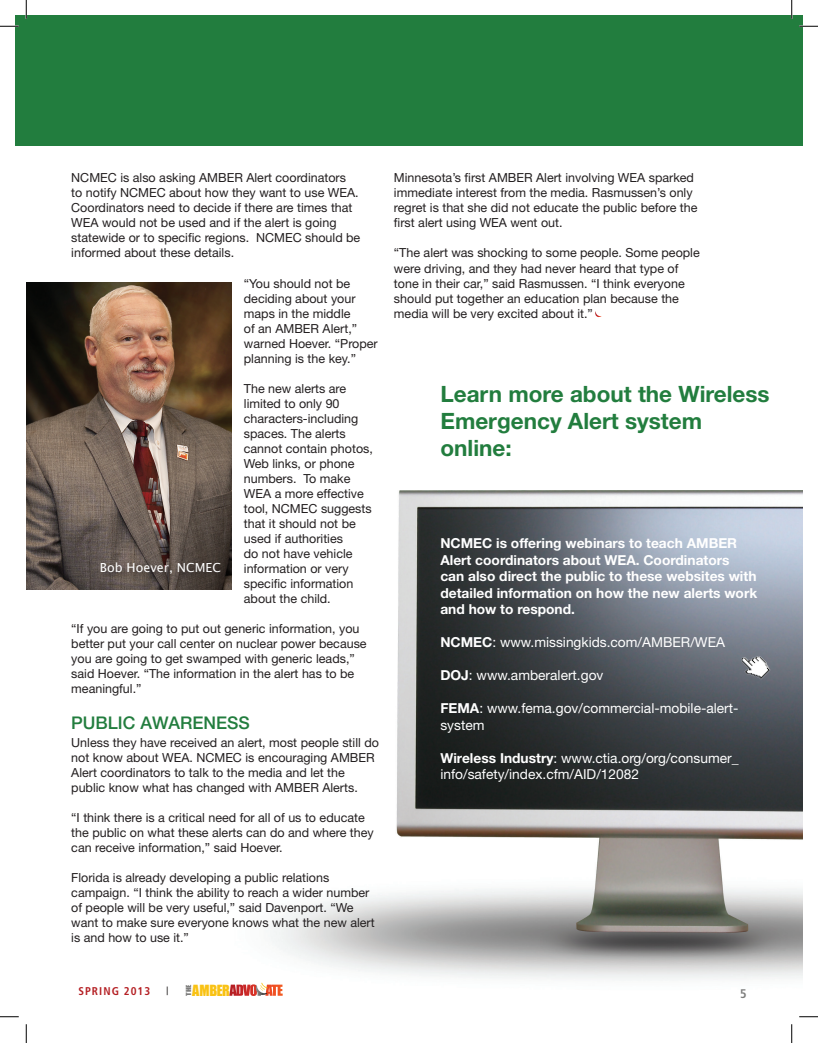
<style>
.page{position:relative;width:818px;height:1043px;background:#fff}
.page>*{position:absolute;margin:0;border:0;box-sizing:border-box;transform-origin:0 0}
.t1{font:700 22.5px/27px "Helvetica Neue";color:#227d3e}
.t2{font:500 17.5px "Helvetica Neue";color:#227d3e}
.t3{font:14.12px "Impact";letter-spacing:-.025em;color:#f9c214}
.t4{font:13.75px/16.5px "Helvetica Neue";color:#fff}
.t5{font:700 13.75px/16.5px "Helvetica Neue";color:#fff}
.t6{font:12.5px/15px "Helvetica Neue";color:#231f20}
.t7{font:12.5px "Lucida Grande";color:#fff}
.t8{font:700 condensed 12.5px "Frutiger";color:#7c7c7b}
.t9{font:700 condensed 11.25px "Frutiger";letter-spacing:.09em;color:#b41f23}
.t10{font:300 11.25px "Frutiger";color:#231f20}
.t11{font:6.5px "Impact";color:#7c7c7b;scale:1.22 1}
.s1{font-weight:700}
</style>
<div class="page">
<img style="left:270px;top:491px;width:532px;height:537px">
<div style="left:15px;top:15px;width:787px;height:130px;background:#227d3e"></div>
<svg style="left:595px;top:311px;width:6px;height:6px"></svg>
<svg style="left:229px;top:982px;width:53px;height:14px"></svg>
<img style="left:26px;top:282px;width:206px;height:308px">
<div style="left:98px;top:560px;width:132px;height:23px;background:#231f20;opacity:.75"></div>
<img style="left:730px;top:640px;width:47px;height:47px">
<svg style="left:0;top:25px;width:19px;height:2px"></svg>
<svg style="left:799px;top:25px;width:19px;height:2px"></svg>
<svg style="left:0;top:1016px;width:19px;height:1px"></svg>
<svg style="left:799px;top:1015px;width:19px;height:2px"></svg>
<svg style="left:25px;top:0;width:2px;height:19px"></svg>
<svg style="left:25px;top:1024px;width:2px;height:18px"></svg>
<svg style="left:790px;top:0;width:2px;height:19px"></svg>
<svg style="left:790px;top:1024px;width:2px;height:18px"></svg>
<p class="t6" style="left:71px;top:170px;width:290px">NCMEC is also asking AMBER Alert coordinators<br>to notify NCMEC about how they want to use WEA.<br>Coordinators need to decide if there are times that WEA would not be used and if the alert is going statewide or to specific regions. NCMEC should be informed about these details.</p>
<p class="t6" style="left:244px;top:275px;width:135px">“You should not be deciding about your maps in the middle<br>of an AMBER Alert,” warned Hoever. “Proper planning is the key.”</p>
<p class="t6" style="left:244px;top:380px;width:130px">The new alerts are limited to only 90 characters-including spaces. The alerts cannot contain photos,<br>Web links, or phone numbers. To make<br>WEA a more effective tool, NCMEC suggests that it should not be used if authorities<br>do not have vehicle information or very specific information about the child.</p>
<p class="t6" style="left:71px;top:620px;width:297px">“If you are going to put out generic information, you better put your call center on nuclear power because you are going to get swamped with generic leads,” said Hoever. “The information in the alert has to be meaningful.”</p>
<h2 class="t2" style="left:71px;top:712px;width:180px">PUBLIC AWARENESS</h2>
<p class="t6" style="left:71px;top:734px;width:309px">Unless they have received an alert, most people still do not know about WEA. NCMEC is encouraging AMBER Alert coordinators to talk to the media and let the public know what has changed with AMBER Alerts.</p>
<p class="t6" style="left:71px;top:809px;width:304px">“I think there is a critical need for all of us to educate the public on what these alerts can do and where they can receive information,” said Hoever.</p>
<p class="t6" style="left:71px;top:869px;width:305px">Florida is already developing a public relations campaign. “I think the ability to reach a wider number of people will be very useful,” said Davenport. “We want to make sure everyone knows what the new alert is and how to use it.”</p>
<p class="t7" style="left:100px;top:560px;width:123px">Bob Hoever, NCMEC</p>
<p class="t6" style="left:394px;top:170px;width:305px">Minnesota’s first AMBER Alert involving WEA sparked immediate interest from the media. Rasmussen’s only regret is that she did not educate the public before the first alert using WEA went out.</p>
<p class="t6" style="left:394px;top:245px;width:307px">“The alert was shocking to some people. Some people were driving, and they had never heard that type of tone in their car,” said Rasmussen. “I think everyone should put together an education plan because the media will be very excited about it.”</p>
<h1 class="t1" style="left:440px;top:379px;width:331px">Learn more about the Wireless<br>Emergency Alert system online:</h1>
<p class="t5" style="left:440px;top:535px;width:318px">NCMEC is offering webinars to teach AMBER Alert coordinators about WEA. Coordinators<br>can also direct the public to these websites with detailed information on how the new alerts work and how to respond.</p>
<p class="t4" style="left:440px;top:634px;width:286px"><span class="s1">NCMEC</span>: www.missingkids.com/AMBER/WEA</p>
<p class="t4" style="left:440px;top:667px;width:164px"><span class="s1">DOJ</span>: www.amberalert.gov</p>
<p class="t4" style="left:440px;top:700px;width:299px"><span class="s1">FEMA</span>: www.fema.gov/commercial-mobile-alert&shy;system</p>
<p class="t4" style="left:440px;top:749px;width:300px"><span class="s1">Wireless Industry</span>: www.ctia.org/org/consumer_ info/safety/index.cfm/AID/12082</p>
<p class="t9" style="left:78px;top:983px;width:73px">SPRING 2013</p>
<p class="t10" style="left:166px;top:984px;width:4px">|</p>
<p class="t11" style="left:184px;top:995px;width:11px;rotate:-90deg">THE</p>
<p class="t3" style="left:192px;top:979px;width:39px">AMBER</p>
<p class="t8" style="left:740px;top:985px;width:8px">5</p>
</div>
